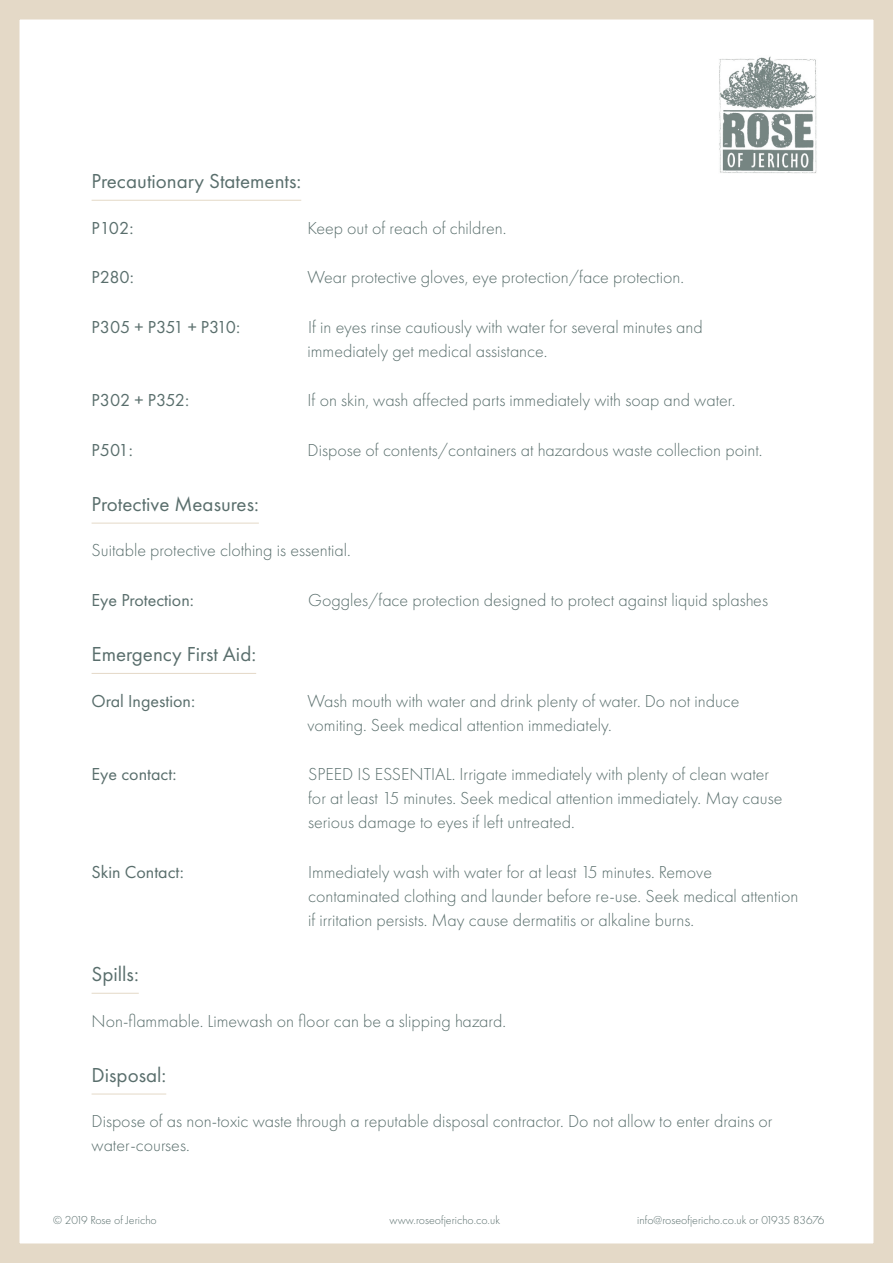
<style>
.page{position:relative;width:893px;height:1263px;background:#fff}
.page>*{position:absolute;margin:0;border:0;box-sizing:border-box;transform-origin:0 0}
.t1{font:21px "Futura PT";color:#596e6c}
.t2{font:300 18px/24px "Futura PT";color:#596e6c}
.t3{font:18px "Futura PT";color:#596e6c}
.t4{font:300 12px "Futura PT";color:#596e6c}
</style>
<div class="page">
<div style="left:0;top:0;width:893px;height:1263px;border:20px solid #e4d9c7"></div>
<img style="left:719px;top:56px;width:98px;height:118px">
<hr style="left:92px;top:200px;width:209px;height:1px;background:#e4d9c7">
<hr style="left:92px;top:523px;width:167px;height:1px;background:#e4d9c7">
<hr style="left:92px;top:673px;width:164px;height:1px;background:#e4d9c7">
<hr style="left:92px;top:993px;width:47px;height:1px;background:#e4d9c7">
<hr style="left:92px;top:1094px;width:74px;height:1px;background:#e4d9c7">
<p class="t1" style="left:92px;top:169px;width:211px">Precautionary Statements:</p>
<p class="t3" style="left:92px;top:217px;width:43px">P102:</p>
<p class="t2" style="left:308px;top:216px;width:200px">Keep out of reach of children.</p>
<p class="t3" style="left:92px;top:266px;width:44px">P280:</p>
<p class="t2" style="left:308px;top:265px;width:378px">Wear protective gloves, eye protection/face protection.</p>
<p class="t3" style="left:92px;top:316px;width:150px">P305 + P351 + P310:</p>
<p class="t2" style="left:308px;top:315px;width:397px">If in eyes rinse cautiously with water for several minutes and immediately get medical assistance.</p>
<p class="t3" style="left:92px;top:389px;width:99px">P302 + P352:</p>
<p class="t2" style="left:308px;top:388px;width:429px">If on skin, wash affected parts immediately with soap and water.</p>
<p class="t3" style="left:92px;top:439px;width:43px">P501:</p>
<p class="t2" style="left:308px;top:438px;width:456px">Dispose of contents/containers at hazardous waste collection point.</p>
<p class="t1" style="left:92px;top:492px;width:169px">Protective Measures:</p>
<p class="t2" style="left:92px;top:538px;width:261px">Suitable protective clothing is essential.</p>
<p class="t3" style="left:92px;top:589px;width:104px">Eye Protection:</p>
<p class="t2" style="left:308px;top:588px;width:461px">Goggles/face protection designed to protect against liquid splashes</p>
<p class="t1" style="left:92px;top:642px;width:166px">Emergency First Aid:</p>
<p class="t3" style="left:92px;top:690px;width:105px">Oral Ingestion:</p>
<p class="t2" style="left:308px;top:689px;width:433px">Wash mouth with water and drink plenty of water. Do not induce vomiting. Seek medical attention immediately.</p>
<p class="t3" style="left:92px;top:763px;width:87px">Eye contact:</p>
<p class="t2" style="left:308px;top:762px;width:476px">SPEED IS ESSENTIAL. Irrigate immediately with plenty of clean water for at least 15 minutes. Seek medical attention immediately. May cause serious damage to eyes if left untreated.</p>
<p class="t3" style="left:92px;top:861px;width:94px">Skin Contact:</p>
<p class="t2" style="left:308px;top:860px;width:492px">Immediately wash with water for at least 15 minutes. Remove contaminated clothing and launder before re-use. Seek medical attention if irritation persists. May cause dermatitis or alkaline burns.</p>
<p class="t1" style="left:92px;top:962px;width:49px">Spills:</p>
<p class="t2" style="left:92px;top:1009px;width:416px">Non-flammable. Limewash on floor can be a slipping hazard.</p>
<p class="t1" style="left:92px;top:1062px;width:76px">Disposal:</p>
<p class="t2" style="left:92px;top:1109px;width:683px">Dispose of as non-toxic waste through a reputable disposal contractor. Do not allow to enter drains or water-courses.</p>
<p class="t4" style="left:53px;top:1213px;width:105px">© 2019 Rose of Jericho</p>
<p class="t4" style="left:390px;top:1213px;width:112px">www.roseofjericho.co.uk</p>
<p class="t4" style="left:637px;top:1213px;width:189px">info@roseofjericho.co.uk or 01935 83676</p>
</div>
